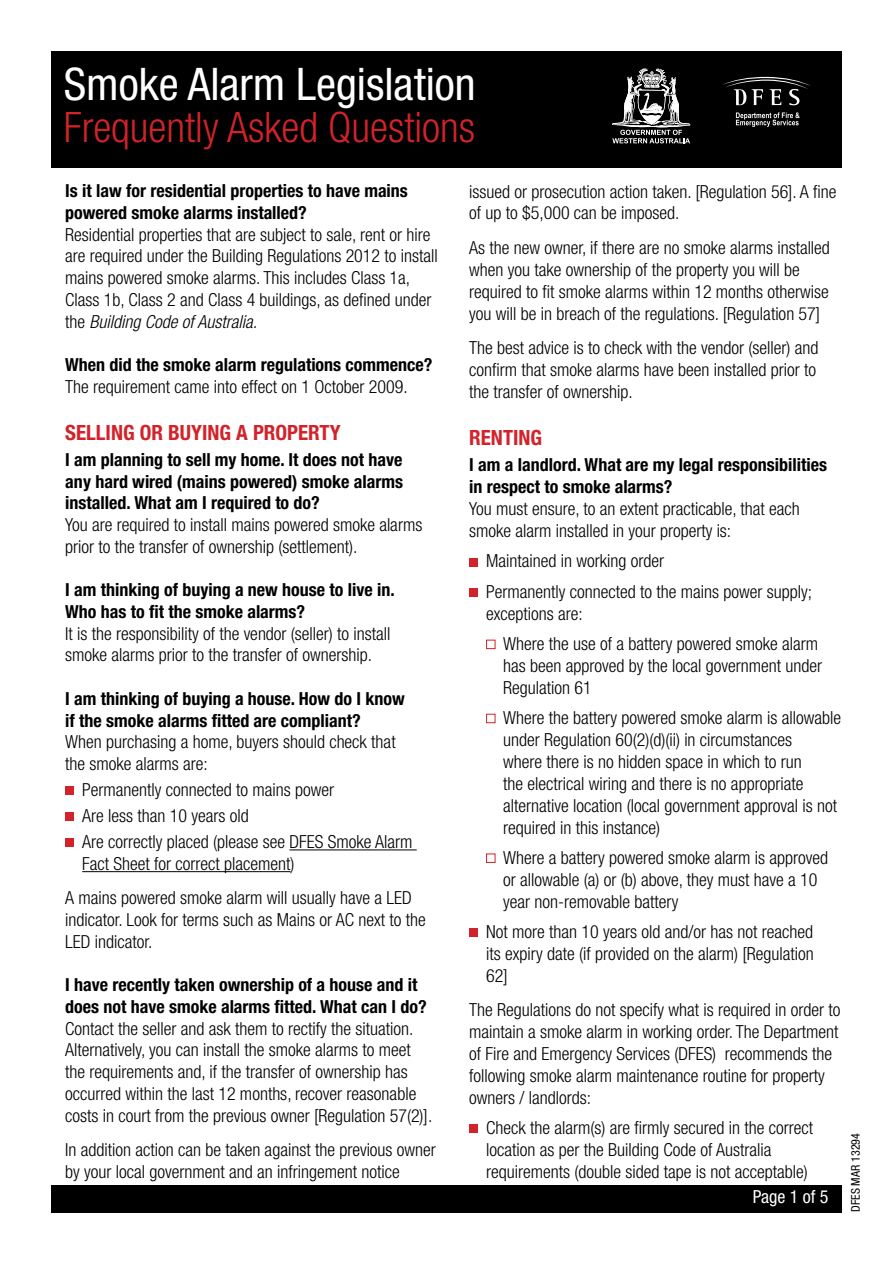
<style>
.page{position:relative;width:893px;height:1263px;background:#fff}
.page>*{position:absolute;margin:0;border:0;box-sizing:border-box;transform-origin:0 0}
.t1{font:condensed 45px "Helvetica Neue";color:#fff}
.t2{font:300 condensed 42px "Helvetica Neue";color:#d2232a}
.t3{font:700 condensed 21px "Helvetica Neue";color:#d2232a}
.t4{font:300 condensed 18px/21.9px "Helvetica Neue";color:#000}
.t5{font:700 condensed 18px/21.8px "Helvetica Neue";color:#000}
.t6{font:condensed 18px "Helvetica Neue";color:#fff}
.t7{font:condensed 12px "Helvetica Neue";color:#000}
.s1{font-style:italic}
</style>
<div class="page">
<div style="left:51px;top:51px;width:791px;height:117px;background:#000"></div>
<svg style="left:612px;top:68px;width:78px;height:75px"></svg>
<svg style="left:736px;top:112px;width:64px;height:15px"></svg>
<svg style="left:722px;top:77px;width:89px;height:28px"></svg>
<div style="left:51px;top:1185px;width:791px;height:28px;background:#000"></div>
<div style="left:469px;top:558px;width:9px;height:8px;background:#d2232a"></div>
<div style="left:469px;top:588px;width:9px;height:9px;background:#d2232a"></div>
<div style="left:486px;top:640px;width:9px;height:9px;border:1px solid #d2232a"></div>
<div style="left:486px;top:714px;width:9px;height:9px;border:1px solid #d2232a"></div>
<div style="left:486px;top:853px;width:9px;height:10px;border:1px solid #d2232a"></div>
<div style="left:469px;top:928px;width:9px;height:9px;background:#d2232a"></div>
<div style="left:469px;top:1124px;width:9px;height:9px;background:#d2232a"></div>
<hr style="left:289px;top:849px;width:128px;height:1px;background:#000">
<hr style="left:82px;top:871px;width:209px;height:1px;background:#000">
<div style="left:65px;top:786px;width:9px;height:9px;background:#d2232a"></div>
<div style="left:65px;top:812px;width:9px;height:9px;background:#d2232a"></div>
<div style="left:65px;top:838px;width:9px;height:9px;background:#d2232a"></div>
<h1 class="t1" style="left:64px;top:58px;width:413px">Smoke Alarm Legislation</h1>
<h2 class="t2" style="left:64px;top:103px;width:413px">Frequently Asked Questions</h2>
<p class="t5" style="left:65px;top:180px;width:344px">Is it law for residential properties to have mains powered smoke alarms installed?</p>
<p class="t4" style="left:65px;top:223px;width:374px">Residential properties that are subject to sale, rent or hire are required under the Building Regulations 2012 to install mains powered smoke alarms. This includes Class 1a, Class 1b, Class 2 and Class 4 buildings, as defined under the <span class="s1">Building Code of Australia.</span></p>
<p class="t5" style="left:65px;top:353px;width:369px">When did the smoke alarm regulations commence?</p>
<p class="t4" style="left:65px;top:375px;width:344px">The requirement came into effect on 1 October 2009.</p>
<p class="t3" style="left:65px;top:420px;width:277px">SELLING OR BUYING A PROPERTY</p>
<p class="t5" style="left:65px;top:448px;width:339px;text-align:justify">I am planning to sell my home. It does not have any hard wired (mains powered) smoke alarms installed. What am I required to do?</p>
<p class="t4" style="left:65px;top:514px;width:359px">You are required to install mains powered smoke alarms prior to the transfer of ownership (settlement).</p>
<p class="t5" style="left:65px;top:579px;width:331px">I am thinking of buying a new house to live in.<br>Who has to fit the smoke alarms?</p>
<p class="t4" style="left:65px;top:622px;width:327px">It is the responsibility of the vendor (seller) to install smoke alarms prior to the transfer of ownership.</p>
<p class="t5" style="left:65px;top:687px;width:341px">I am thinking of buying a house. How do I know if the smoke alarms fitted are compliant?</p>
<p class="t4" style="left:65px;top:731px;width:332px">When purchasing a home, buyers should check that the smoke alarms are:</p>
<p class="t4" style="left:82px;top:777px;width:332px;line-height:26px">Permanently connected to mains power<br>Are less than 10 years old<br>Are correctly placed (please see DFES Smoke Alarm</p>
<p class="t4" style="left:65px;top:846px;width:348px;line-height:34.5px;text-indent:17px">Fact Sheet for correct placement)<br>A mains powered smoke alarm will usually have a LED</p>
<p class="t4" style="left:65px;top:909px;width:362px">indicator. Look for terms such as Mains or AC next to the<br>LED indicator.</p>
<p class="t5" style="left:65px;top:974px;width:363px">I have recently taken ownership of a house and it does not have smoke alarms fitted. What can I do?</p>
<p class="t4" style="left:65px;top:1017px;width:369px">Contact the seller and ask them to rectify the situation.<br>Alternatively, you can install the smoke alarms to meet the requirements and, if the transfer of ownership has occurred within the last 12 months, recover reasonable costs in court from the previous owner [Regulation 57(2)].</p>
<p class="t4" style="left:65px;top:1139px;width:372px">In addition action can be taken against the previous owner by your local government and an infringement notice</p>
<p class="t7" style="left:849px;top:1212px;width:80px;rotate:-90deg">DFES MAR 13294</p>
<p class="t4" style="left:469px;top:180px;width:369px">issued or prosecution action taken. [Regulation 56]. A fine of up to $5,000 can be imposed.</p>
<p class="t4" style="left:469px;top:237px;width:362px">As the new owner, if there are no smoke alarms installed when you take ownership of the property you will be required to fit smoke alarms within 12 months otherwise you will be in breach of the regulations. [Regulation 57]</p>
<p class="t4" style="left:469px;top:337px;width:351px">The best advice is to check with the vendor (seller) and confirm that smoke alarms have been installed prior to the transfer of ownership.</p>
<p class="t3" style="left:469px;top:425px;width:75px">RENTING</p>
<p class="t5" style="left:469px;top:454px;width:359px">I am a landlord. What are my legal responsibilities in respect to smoke alarms?</p>
<p class="t4" style="left:469px;top:498px;width:332px">You must ensure, to an extent practicable, that each smoke alarm installed in your property is:</p>
<p class="t4" style="left:486px;top:546px;width:327px;line-height:30.3px">Maintained in working order<br>Permanently connected to the mains power supply;</p>
<p class="t4" style="left:503px;top:598px;width:316px;line-height:30.3px;text-indent:-17px">exceptions are:<br>Where the use of a battery powered smoke alarm</p>
<p class="t4" style="left:503px;top:654px;width:320px">has been approved by the local government under<br>Regulation 61</p>
<p class="t4" style="left:503px;top:707px;width:339px">Where the battery powered smoke alarm is allowable under Regulation 60(2)(d)(ii) in circumstances<br>where there is no hidden space in which to run<br>the electrical wiring and there is no appropriate alternative location (local government approval is not required in this instance)</p>
<p class="t4" style="left:503px;top:846px;width:326px">Where a battery powered smoke alarm is approved or allowable (a) or (b) above, they must have a 10 year non-removable battery</p>
<p class="t4" style="left:486px;top:920px;width:329px;text-align:justify">Not more than 10 years old and/or has not reached its expiry date (if provided on the alarm) [Regulation 62]</p>
<p class="t4" style="left:469px;top:999px;width:373px">The Regulations do not specify what is required in order to maintain a smoke alarm in working order. The Department of Fire and Emergency Services (DFES) recommends the following smoke alarm maintenance routine for property owners / landlords:</p>
<p class="t4" style="left:486px;top:1117px;width:328px">Check the alarm(s) are firmly secured in the correct location as per the Building Code of Australia requirements (double sided tape is not acceptable)</p>
<p class="t6" style="left:753px;top:1187px;width:77px">Page 1 of 5</p>
</div>
